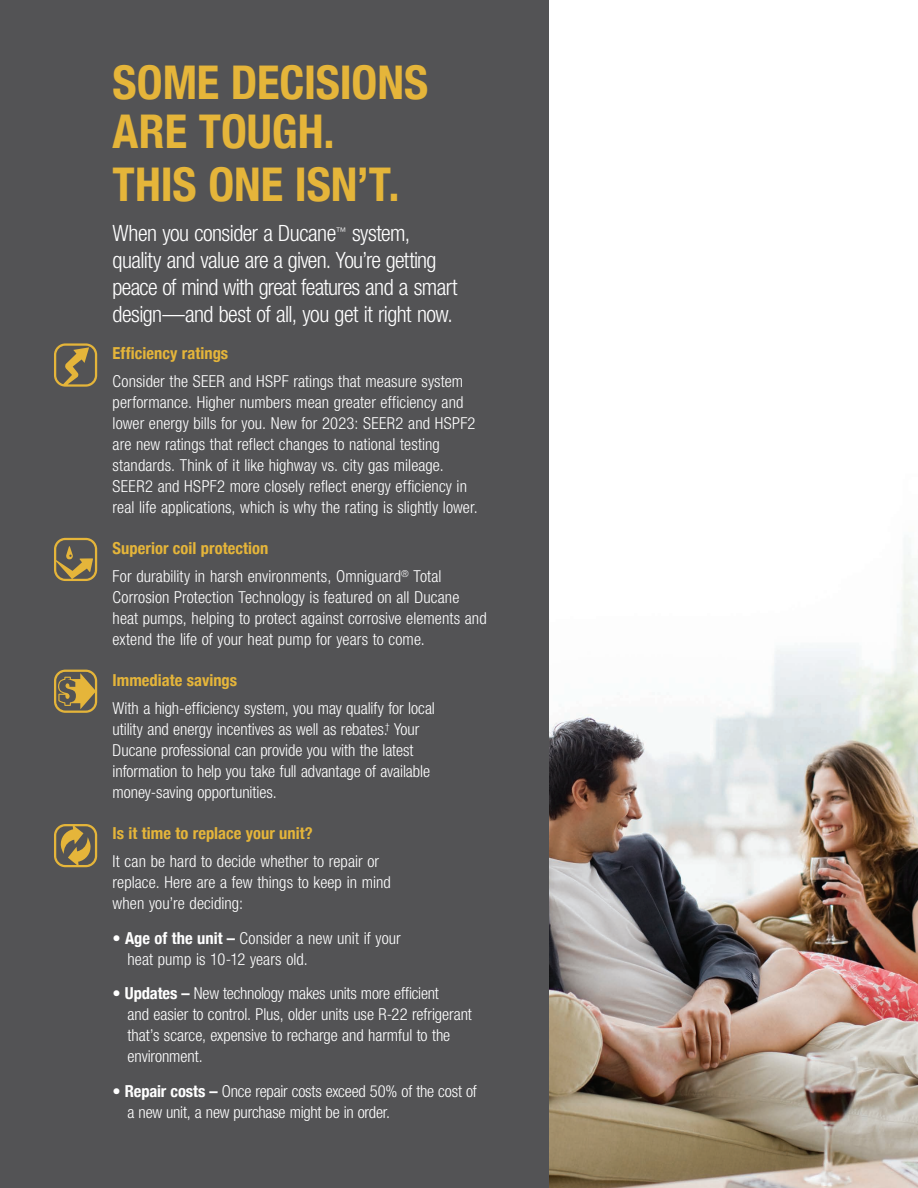
<style>
.page{position:relative;width:918px;height:1188px;background:#fff}
.page>*{position:absolute;margin:0;border:0;box-sizing:border-box;transform-origin:0 0}
.t1{font:700 condensed 46.5px/51px "Helvetica Neue";color:#e5b53a}
.back_body_copy{font:300 condensed 22.5px/27px "Helvetica Neue LT Std";letter-spacing:-.025em;color:#fff}
.back_body_copy-2{font:300 condensed 16.5px/21px "Helvetica Neue LT Std";letter-spacing:.005em;color:#fff}
.back_body_copy-3{font:300 condensed 16.5px/21px "Helvetica Neue LT Std";letter-spacing:-.015em;color:#fff}
.back_body_copy-4{font:700 condensed 16.5px "Helvetica Neue";letter-spacing:.005em;color:#e5b53a}
.s1{font-family:"Helvetica Neue";font-weight:700}
</style>
<div class="page">
<img style="left:549px;top:552px;width:369px;height:636px">
<div style="left:0;top:0;width:549px;height:1188px;background:#535355"></div>
<svg style="left:54px;top:538px;width:43px;height:43px"></svg>
<svg style="left:54px;top:824px;width:43px;height:43px"></svg>
<svg style="left:54px;top:670px;width:43px;height:43px"></svg>
<svg style="left:54px;top:343px;width:43px;height:44px"></svg>
<p class="t1" style="left:113px;top:53px;width:317px">SOME DECISIONS<br>ARE TOUGH.<br>THIS ONE ISN’T.</p>
<p class="back_body_copy" style="left:113px;top:220px;width:347px">When you consider a Ducane<sup>™</sup> system, quality and value are a given. You’re getting peace of mind with great features and a smart design—and best of all, you get it right now.</p>
<p class="back_body_copy-4" style="left:113px;top:340px;width:117px">Efficiency ratings</p>
<p class="back_body_copy-2" style="left:113px;top:371px;width:367px">Consider the SEER and HSPF ratings that measure system performance. Higher numbers mean greater efficiency and lower energy bills for you. New for 2023: SEER2 and HSPF2 are new ratings that reflect changes to national testing standards. Think of it like highway vs. city gas mileage.<br>SEER2 and HSPF2 more closely reflect energy efficiency in real life applications, which is why the rating is slightly lower.</p>
<p class="back_body_copy-4" style="left:113px;top:535px;width:157px">Superior coil protection</p>
<p class="back_body_copy-2" style="left:113px;top:566px;width:376px">For durability in harsh environments, Omniguard<sup>®</sup> Total Corrosion Protection Technology is featured on all Ducane heat pumps, helping to protect against corrosive elements and extend the life of your heat pump for years to come.</p>
<p class="back_body_copy-4" style="left:113px;top:667px;width:126px">Immediate savings</p>
<p class="back_body_copy-2" style="left:113px;top:698px;width:324px">With a high-efficiency system, you may qualify for local utility and energy incentives as well as rebates.<sup>†</sup> Your Ducane professional can provide you with the latest information to help you take full advantage of available money-saving opportunities.</p>
<p class="back_body_copy-4" style="left:113px;top:820px;width:202px">Is it time to replace your unit?</p>
<p class="back_body_copy-2" style="left:113px;top:851px;width:280px">It can be hard to decide whether to repair or replace. Here are a few things to keep in mind when you’re deciding:</p>
<p class="back_body_copy-2" style="left:128px;top:927px;width:275px;text-indent:-15px"><span class="s1">• Age of the unit –</span> Consider a new unit if your heat pump is 10-12 years old.</p>
<p class="back_body_copy-2" style="left:128px;top:983px;width:346px;text-indent:-15px"><span class="s1">• Updates –</span> New technology makes units more efficient<br>and easier to control. Plus, older units use R-22 refrigerant that’s scarce, expensive to recharge and harmful to the environment.</p>
<p class="back_body_copy-3" style="left:128px;top:1080px;width:351px;text-indent:-15px"><span class="s1">• Repair costs –</span> Once repair costs exceed 50% of the cost of a new unit, a new purchase might be in order.</p>
</div>
